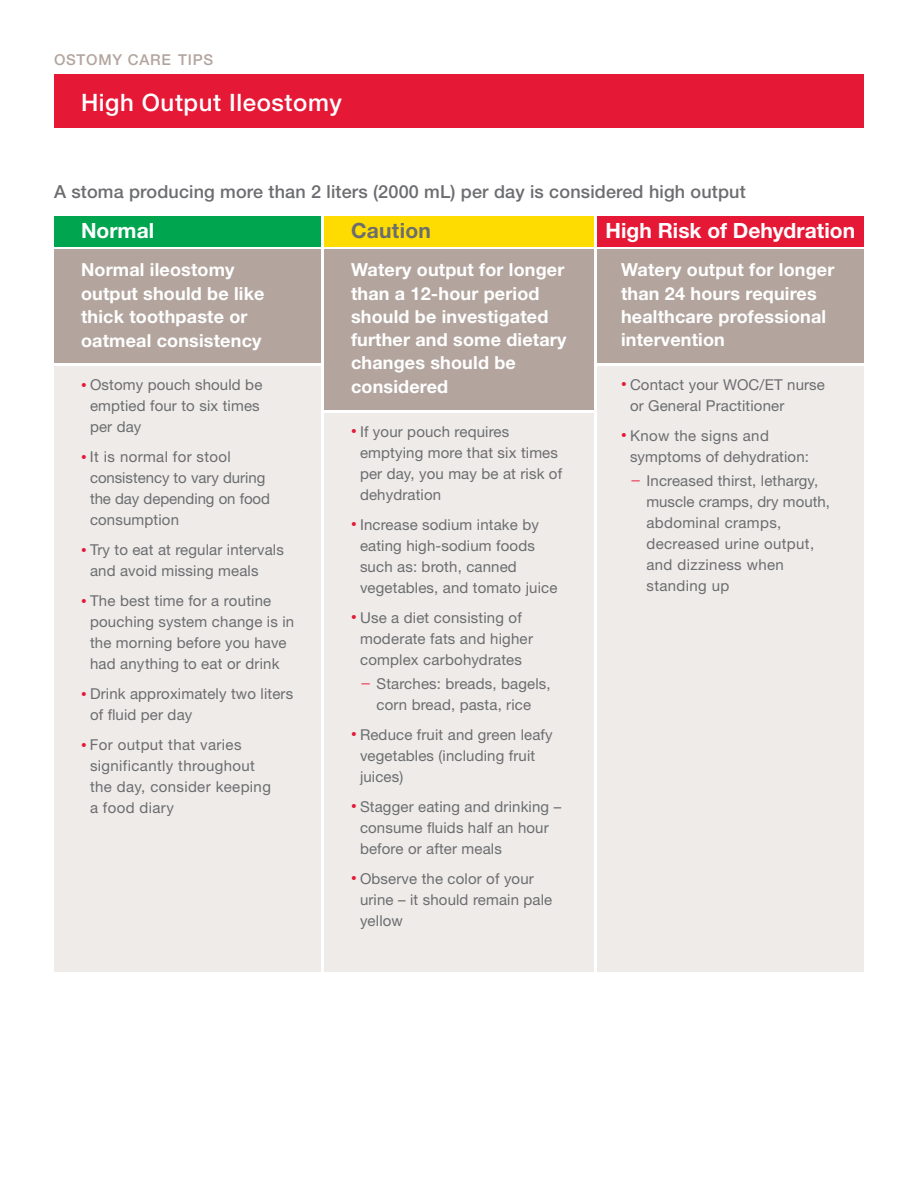
<style>
.page{position:relative;width:918px;height:1188px;background:#fff}
.page>*{position:absolute;margin:0;border:0;box-sizing:border-box;transform-origin:0 0}
.t1{font:500 24px "Helvetica Neue LT Pro";letter-spacing:.025em;color:#fff}
.Body_Copy__11_12{font:700 21px "Helvetica Neue LT Pro";color:#fff}
.Body_Copy__11_12-2{font:700 21px "Helvetica Neue LT Pro";letter-spacing:.015em;color:#6c6d70}
.Body_Copy__11_12-3{font:700 18px/23.4px "Helvetica Neue LT Pro";letter-spacing:.01em;color:#fff}
.t2{font:500 18px "Helvetica Neue LT Pro";letter-spacing:.01em;color:#6c6d70}
.Body_Copy__11_12-4{font:15px/21px "Helvetica Neue LT Pro";letter-spacing:.01em;color:#6c6d70}
.t3{font:500 15px "Helvetica Neue LT Pro";letter-spacing:.05em;color:#b3a59e}
.s1{font-size:11.25px;color:#e51836}
</style>
<div class="page">
<div style="left:597px;top:250px;width:267px;height:113px;background:#b3a59e"></div>
<div style="left:324px;top:250px;width:270px;height:160px;background:#b3a59e"></div>
<div style="left:54px;top:250px;width:267px;height:113px;background:#b3a59e"></div>
<div style="left:54px;top:366px;width:267px;height:606px;background:#eeebe9"></div>
<div style="left:324px;top:413px;width:270px;height:559px;background:#eeebe9"></div>
<div style="left:597px;top:366px;width:267px;height:606px;background:#eeebe9"></div>
<div style="left:54px;top:216px;width:267px;height:30px;background:#00a54f"></div>
<div style="left:324px;top:216px;width:270px;height:30px;background:#ffdc01"></div>
<div style="left:597px;top:216px;width:267px;height:30px;background:#e51836"></div>
<div style="left:54px;top:74px;width:810px;height:54px;background:#e51836"></div>
<p class="t3" style="left:54px;top:50px;width:161px">OSTOMY CARE TIPS</p>
<p class="t1" style="left:81px;top:88px;width:262px">High Output Ileostomy</p>
<p class="t2" style="left:54px;top:181px;width:693px">A stoma producing more than 2 liters (2000 mL) per day is considered high output</p>
<p class="Body_Copy__11_12" style="left:81px;top:218px;width:75px">Normal</p>
<p class="Body_Copy__11_12-2" style="left:351px;top:218px;width:82px">Caution</p>
<p class="Body_Copy__11_12" style="left:606px;top:218px;width:251px">High Risk of Dehydration</p>
<p class="Body_Copy__11_12-3" style="left:81px;top:258px;width:185px">Normal ileostomy output should be like thick toothpaste or oatmeal consistency</p>
<p class="Body_Copy__11_12-4" style="left:90px;top:374px;width:174px;text-indent:-9px"><span class="s1">•</span> Ostomy pouch should be emptied four to six times per day</p>
<p class="Body_Copy__11_12-4" style="left:90px;top:446px;width:182px;text-indent:-9px"><span class="s1">•</span> It is normal for stool consistency to vary during the day depending on food consumption</p>
<p class="Body_Copy__11_12-4" style="left:90px;top:539px;width:195px;text-indent:-9px"><span class="s1">•</span> Try to eat at regular intervals and avoid missing meals</p>
<p class="Body_Copy__11_12-4" style="left:90px;top:590px;width:206px;text-indent:-9px"><span class="s1">•</span> The best time for a routine pouching system change is in the morning before you have had anything to eat or drink</p>
<p class="Body_Copy__11_12-4" style="left:90px;top:683px;width:205px;text-indent:-9px"><span class="s1">•</span> Drink approximately two liters of fluid per day</p>
<p class="Body_Copy__11_12-4" style="left:90px;top:734px;width:182px;text-indent:-9px"><span class="s1">•</span> For output that varies significantly throughout the day, consider keeping a food diary</p>
<p class="Body_Copy__11_12-3" style="left:351px;top:258px;width:217px">Watery output for longer than a 12-hour period should be investigated further and some dietary changes should be considered</p>
<p class="Body_Copy__11_12-4" style="left:360px;top:421px;width:204px;text-indent:-9px"><span class="s1">•</span> If your pouch requires emptying more that six times per day, you may be at risk of dehydration</p>
<p class="Body_Copy__11_12-4" style="left:360px;top:514px;width:199px;text-indent:-9px"><span class="s1">•</span> Increase sodium intake by eating high-sodium foods such as: broth, canned vegetables, and tomato juice</p>
<p class="Body_Copy__11_12-4" style="left:360px;top:607px;width:174px;text-indent:-9px"><span class="s1">•</span> Use a diet consisting of moderate fats and higher complex carbohydrates</p>
<p class="Body_Copy__11_12-4" style="left:360px;top:673px;width:192px;text-align:center"><span class="s1">—</span> Starches: breads, bagels, corn bread, pasta, rice</p>
<p class="Body_Copy__11_12-4" style="left:351px;top:724px;width:203px"><span class="s1">•</span> Reduce fruit and green leafy</p>
<p class="Body_Copy__11_12-4" style="left:360px;top:745px;width:177px">vegetables (including fruit juices)</p>
<p class="Body_Copy__11_12-4" style="left:351px;top:796px;width:212px"><span class="s1">•</span> Stagger eating and drinking –</p>
<p class="Body_Copy__11_12-4" style="left:360px;top:817px;width:190px">consume fluids half an hour before or after meals</p>
<p class="Body_Copy__11_12-4" style="left:360px;top:868px;width:194px;text-indent:-9px"><span class="s1">•</span> Observe the color of your urine – it should remain pale yellow</p>
<p class="Body_Copy__11_12-3" style="left:621px;top:258px;width:215px">Watery output for longer than 24 hours requires healthcare professional intervention</p>
<p class="Body_Copy__11_12-4" style="left:630px;top:374px;width:197px;text-indent:-9px"><span class="s1">•</span> Contact your WOC/ET nurse or General Practitioner</p>
<p class="Body_Copy__11_12-4" style="left:630px;top:425px;width:181px;text-indent:-9px"><span class="s1">•</span> Know the signs and symptoms of dehydration:</p>
<p class="Body_Copy__11_12-4" style="left:630px;top:470px;width:190px"><span class="s1">—</span> Increased thirst, lethargy,</p>
<p class="Body_Copy__11_12-4" style="left:646px;top:491px;width:185px">muscle cramps, dry mouth,</p>
<p class="Body_Copy__11_12-4" style="left:646px;top:512px;width:169px">abdominal cramps, decreased urine output, and dizziness when standing up</p>
</div>
